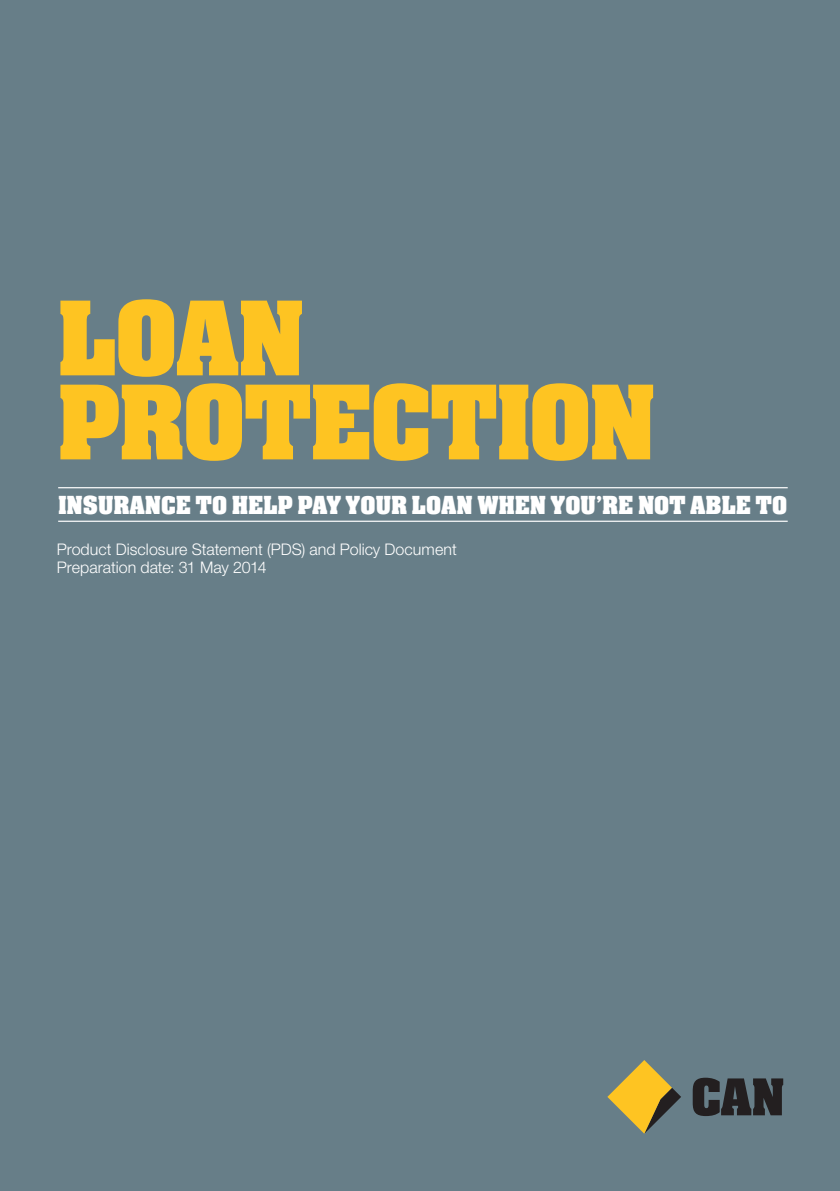
<style>
.page{position:relative;width:840px;height:1191px;background:#fff}
.page>*{position:absolute;margin:0;border:0;box-sizing:border-box;transform-origin:0 0}
.t1{font:700 112px/84px "Aachen Com";letter-spacing:-.03em;color:#fec422}
.t2{font:700 27px "Aachen Com";letter-spacing:-.015em;color:#fff}
.t3{font:300 16px/18px "Helvetica Neue";color:#fff}
</style>
<div class="page">
<div style="left:0;top:0;width:839px;height:1191px;background:#677e88"></div>
<hr style="left:58px;top:487px;width:729px;height:1px;background:#fff">
<hr style="left:58px;top:520px;width:729px;height:2px;background:#fff">
<svg style="left:692px;top:1077px;width:90px;height:39px"></svg>
<svg style="left:607px;top:1060px;width:73px;height:73px"></svg>
<h1 class="t1" style="left:57px;top:300px;width:601px">LOAN<br>PROTECTION</h1>
<h2 class="t2" style="left:58px;top:490px;width:730px">INSURANCE TO HELP PAY YOUR LOAN WHEN YOU’RE NOT ABLE TO</h2>
<p class="t3" style="left:57px;top:540px;width:401px">Product Disclosure Statement (PDS) and Policy Document<br>Preparation date: 31 May 2014</p>
</div>
